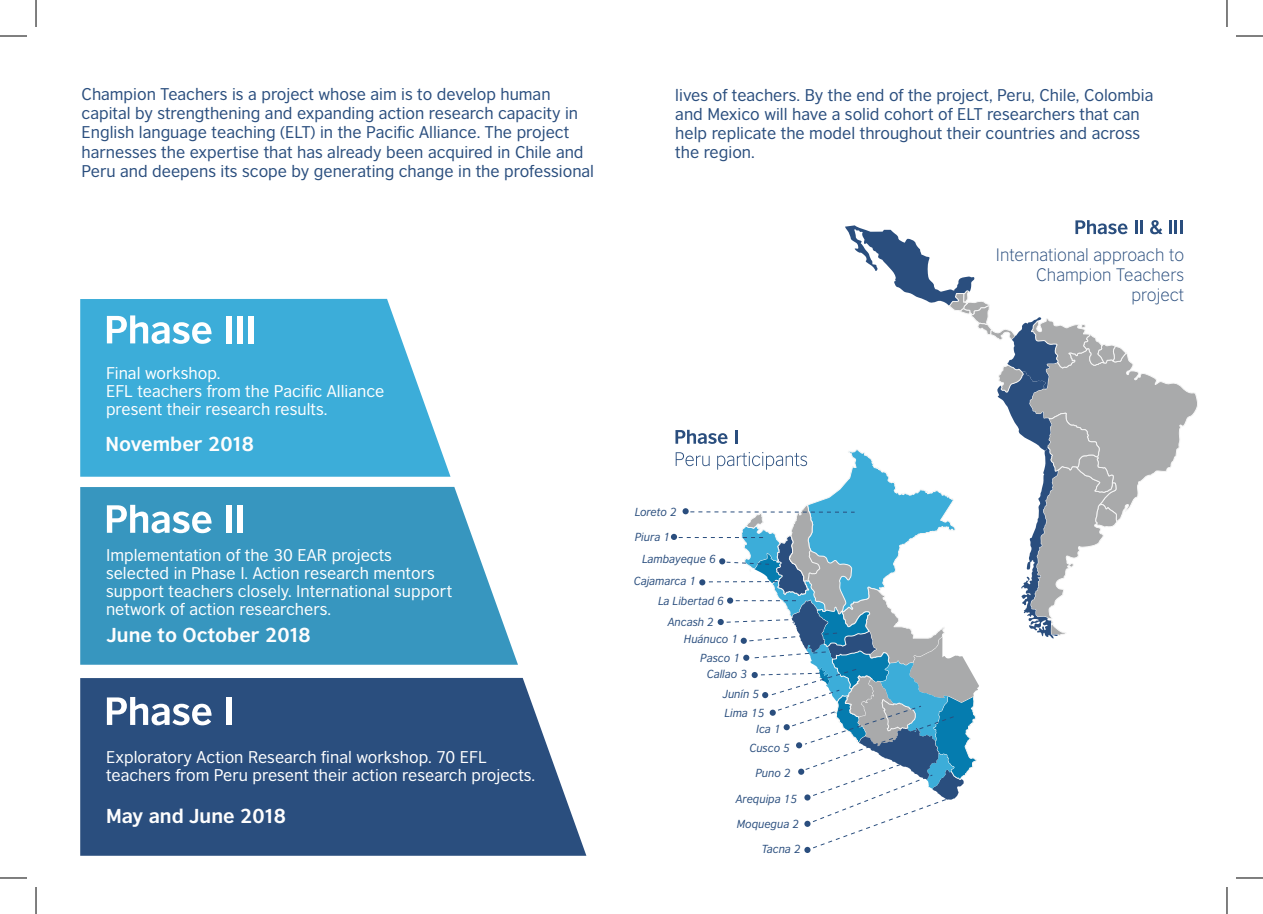
<style>
.page{position:relative;width:1263px;height:914px;background:#fff}
.page>*{position:absolute;margin:0;border:0;box-sizing:border-box;transform-origin:0 0}
.t1{font:700 19px "British Council Sans";color:#fdfdfd}
.t2{font:300 17px/20.4px "British Council Sans";color:#2a4e7e;text-align:right}
.t3{font:16px/19.2px "British Council Sans";color:#2a4e7e}
.t4{font:16px/18px "British Council Sans";color:#fff}
.t5{font:italic 11px/22.4px "British Council Sans";color:#2a4e7e}
</style>
<div class="page">
<svg style="left:80px;top:299px;width:370px;height:178px;fill:#3cadd9"></svg>
<svg style="left:80px;top:487px;width:438px;height:178px;fill:#3796bf"></svg>
<svg style="left:107px;top:315px;width:104px;height:29px"></svg>
<div style="left:226px;top:316px;width:5px;height:27px;background:#fff"></div>
<div style="left:237px;top:316px;width:5px;height:27px;background:#fff"></div>
<div style="left:248px;top:316px;width:5px;height:27px;background:#fff"></div>
<svg style="left:107px;top:505px;width:104px;height:28px"></svg>
<div style="left:226px;top:505px;width:5px;height:28px;background:#fff"></div>
<div style="left:237px;top:505px;width:5px;height:28px;background:#fff"></div>
<svg style="left:80px;top:678px;width:506px;height:178px;fill:#2a4e7e"></svg>
<svg style="left:107px;top:697px;width:104px;height:28px"></svg>
<div style="left:226px;top:697px;width:5px;height:28px;background:#fff"></div>
<svg style="left:671px;top:220px;width:527px;height:633px"></svg>
<svg style="left:0;top:36px;width:27px;height:1px"></svg>
<svg style="left:1236px;top:36px;width:27px;height:1px"></svg>
<svg style="left:0;top:878px;width:27px;height:1px"></svg>
<svg style="left:1236px;top:878px;width:27px;height:1px"></svg>
<svg style="left:36px;top:0;width:1px;height:27px"></svg>
<svg style="left:36px;top:887px;width:1px;height:27px"></svg>
<svg style="left:1226px;top:0;width:1px;height:27px"></svg>
<svg style="left:1226px;top:887px;width:1px;height:27px"></svg>
<p class="t3" style="left:82px;top:83px;width:514px">Champion Teachers is a project whose aim is to develop human capital by strengthening and expanding action research capacity in English language teaching (ELT) in the Pacific Alliance. The project harnesses the expertise that has already been acquired in Chile and Peru and deepens its scope by generating change in the professional</p>
<p class="t3" style="left:675px;top:85px;width:479px">lives of teachers. By the end of the project, Peru, Chile, Colombia and Mexico will have a solid cohort of ELT researchers that can help replicate the model throughout their countries and across the region.</p>
<p class="t4" style="left:106px;top:362px;width:280px">Final workshop.<br>EFL teachers from the Pacific Alliance present their research results.</p>
<p class="t1" style="left:106px;top:427px;width:150px">November 2018</p>
<p class="t4" style="left:106px;top:545px;width:348px">Implementation of the 30 EAR projects selected in Phase I. Action research mentors support teachers closely. International support network of action researchers.</p>
<p class="t1" style="left:107px;top:618px;width:206px">June to October 2018</p>
<p class="t4" style="left:106px;top:746px;width:431px">Exploratory Action Research final workshop. 70 EFL teachers from Peru present their action research projects.</p>
<p class="t1" style="left:106px;top:799px;width:181px">May and June 2018</p>
<p class="t5" style="left:634px;top:500px;width:44px">Loreto 2</p>
<p class="t5" style="left:634px;top:524px;width:37px">Piura 1</p>
<p class="t5" style="left:633px;top:547px;width:84px;text-indent:9px">Lambayeque 6<br>Cajamarca 1</p>
<p class="t5" style="left:658px;top:588px;width:67px">La Libertad 6</p>
<p class="t5" style="left:667px;top:609px;width:48px">Ancash 2</p>
<p class="t5" style="left:684px;top:627px;width:56px">Huánuco 1</p>
<p class="t5" style="left:700px;top:645px;width:41px">Pasco 1</p>
<p class="t5" style="left:706px;top:662px;width:42px">Callao 3</p>
<p class="t5" style="left:723px;top:682px;width:38px">Junín 5</p>
<p class="t5" style="left:749px;top:719px;width:42px;line-height:18.7px;text-align:center">Ica 1<br>Cusco 5</p>
<p class="t5" style="left:755px;top:760px;width:37px">Puno 2</p>
<p class="t5" style="left:724px;top:701px;width:41px">Lima 15</p>
<p class="t5" style="left:736px;top:786px;width:63px">Arequipa 15</p>
<p class="t5" style="left:736px;top:812px;width:64px">Moquegua 2</p>
<p class="t5" style="left:761px;top:837px;width:40px">Tacna 2</p>
<p class="t2" style="left:996px;top:243px;width:190px">International approach to<br>Champion Teachers project</p>
</div>
